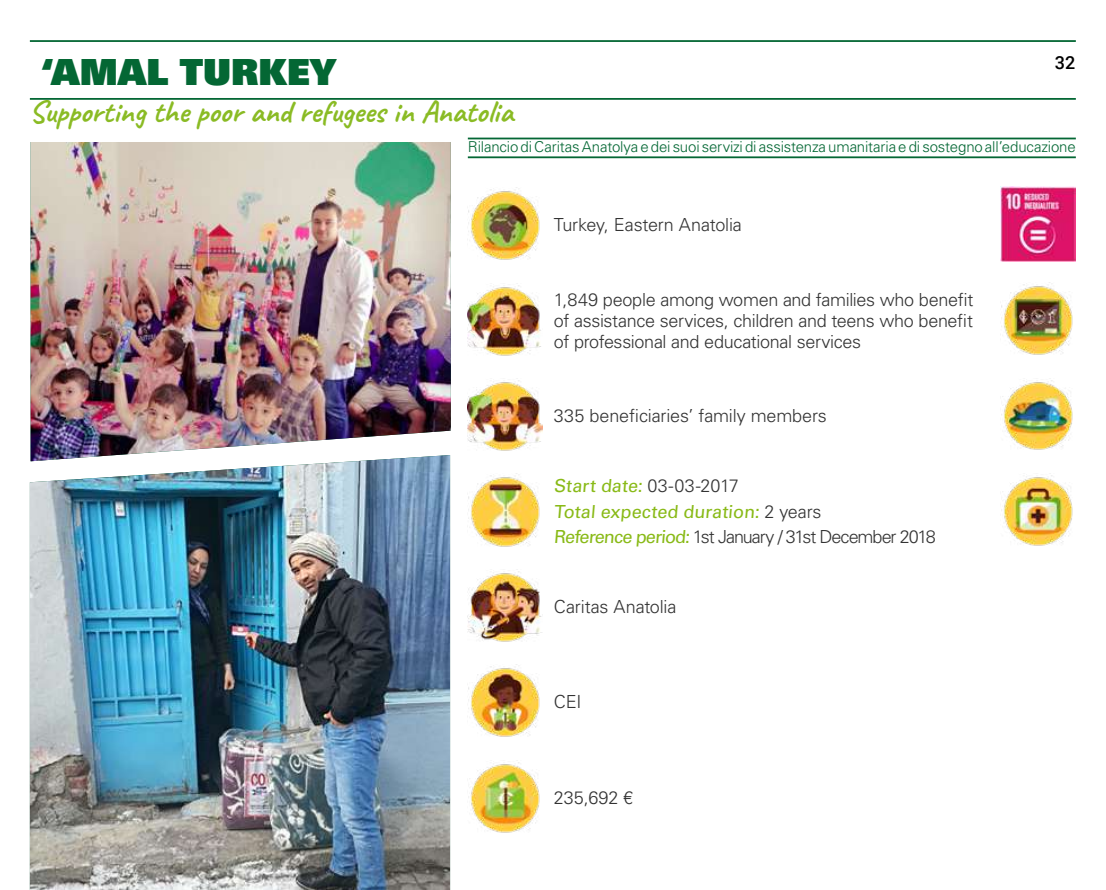
<style>
.page{position:relative;width:1106px;height:890px;background:#fff}
.page>*{position:absolute;margin:0;border:0;box-sizing:border-box;transform-origin:0 0}
.t1{font:36px "Univers LT Std X Black";color:#046734}
.t2{font:700 31.5px "Caveat";color:#8abb24}
.t3{font:300 18px/21px "Univers LT Std";letter-spacing:-.015em;color:#333;text-align:justify}
.t4{font:18px/25.5px "Univers LT Std";color:#89ba17}
.t5{font:500 18px "Roboto";color:#000}
.t6{font:300 15px "Univers LT Std";letter-spacing:-.01em;color:#046734}
.s1{font-weight:300;color:#333}
</style>
<div class="page">
<img style="left:31px;top:142px;width:420px;height:319px">
<img style="left:1000px;top:187px;width:75px;height:75px">
<img style="left:1001px;top:282px;width:72px;height:73px">
<img style="left:1001px;top:378px;width:72px;height:72px">
<img style="left:1001px;top:473px;width:72px;height:73px">
<img style="left:468px;top:187px;width:72px;height:73px">
<img style="left:467px;top:283px;width:74px;height:73px">
<hr style="left:468px;top:138px;width:607px;height:1px;background:#046734">
<hr style="left:468px;top:156px;width:607px;height:2px;background:#046734">
<img style="left:468px;top:475px;width:72px;height:72px">
<img style="left:467px;top:569px;width:75px;height:73px">
<img style="left:468px;top:666px;width:72px;height:71px">
<img style="left:468px;top:760px;width:72px;height:73px">
<img style="left:467px;top:378px;width:75px;height:73px">
<img style="left:30px;top:445px;width:420px;height:10px">
<img style="left:30px;top:455px;width:420px;height:435px">
<hr style="left:30px;top:40px;width:1045px;height:2px;background:#046734">
<hr style="left:30px;top:98px;width:1045px;height:2px;background:#046734">
<h1 class="t1" style="left:41px;top:48px;width:297px">‘AMAL TURKEY</h1>
<h2 class="t2" style="left:29px;top:91px;width:485px">Supporting the poor and refugees in Anatolia</h2>
<p class="t5" style="left:1054px;top:50px;width:22px">32</p>
<p class="t6" style="left:468px;top:138px;width:609px">Rilancio di Caritas Anatolya e dei suoi servizi di assistenza umanitaria e di sostegno all’educazione</p>
<p class="t3" style="left:554px;top:214px;width:189px">Turkey, Eastern Anatolia</p>
<p class="t3" style="left:554px;top:289px;width:421px">1,849 people among women and families who benefit of assistance services, children and teens who benefit of professional and educational services</p>
<p class="t3" style="left:554px;top:405px;width:274px">335 beneficiaries’ family members</p>
<p class="t4" style="left:554px;top:473px;width:383px">Start date: <span class="s1">03-03-2017<br></span>Total expected duration: <span class="s1">2 years<br></span>Reference period: <span class="s1">1st January / 31st December 2018</span></p>
<p class="t3" style="left:554px;top:596px;width:124px">Caritas Anatolia</p>
<p class="t3" style="left:554px;top:691px;width:29px">CEI</p>
<p class="t3" style="left:554px;top:787px;width:81px">235,692 €</p>
</div>
